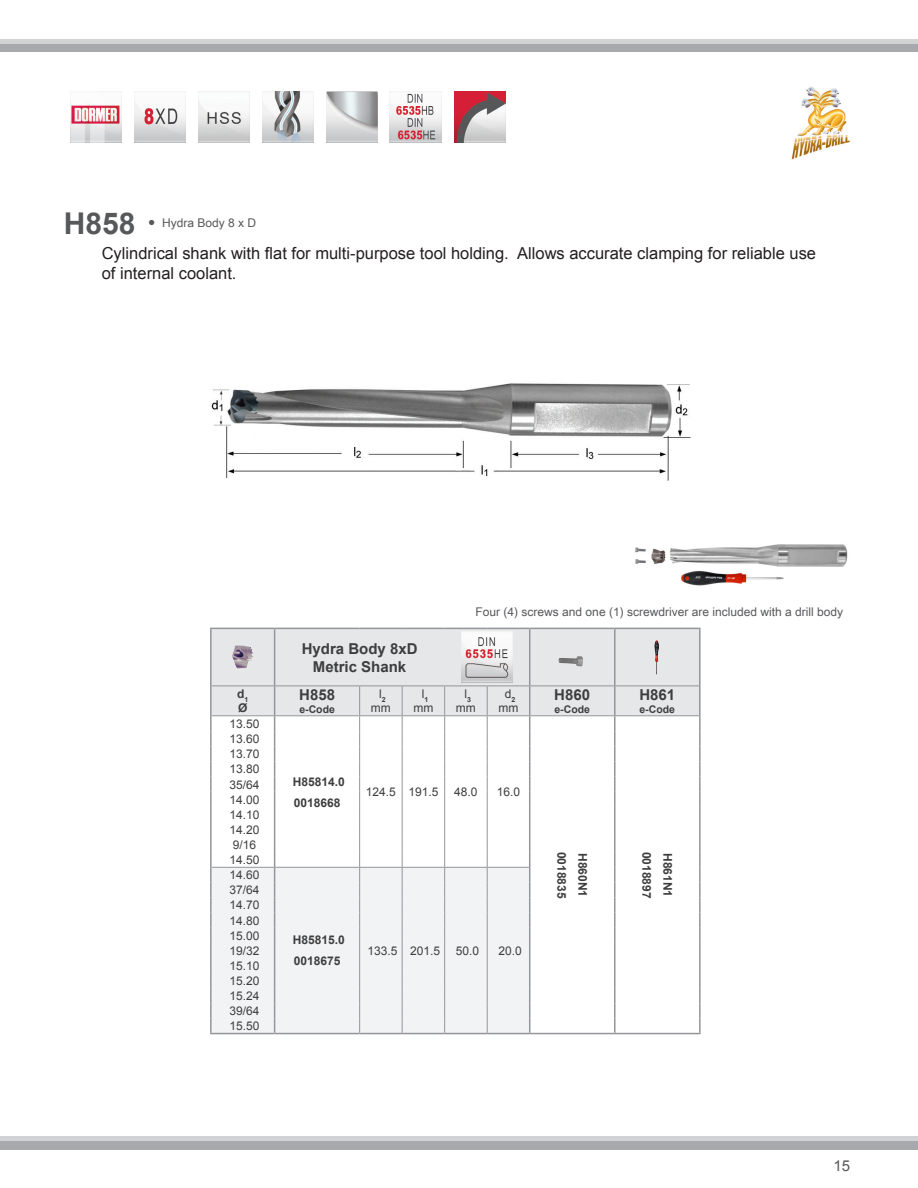
<style>
.page{position:relative;width:918px;height:1188px;background:#fff}
.page>*{position:absolute;margin:0;border:0;box-sizing:border-box;transform-origin:0 0}
.t1{font:700 30px "Arial";color:#57585a}
.VITable{font:16.5px/19.8px "Arial";color:#231f20}
.t2{font:700 15px "Arial";color:#3e3e3f}
.t3{font:15px "Arial";color:#57585a}
.t4{font:12px "Arial";color:#3e3e3f}
.t5{font:12px "Arial Unicode MS";color:#57585a}
.t6{font:700 12px/21px "Arial";color:#3e3e3f}
.t7{font:700 10.5px "Arial";color:#3e3e3f}
</style>
<div class="page">
<div style="left:0;top:1141px;width:918px;height:8px;background:#a8a9ad"></div>
<div style="left:0;top:1136px;width:918px;height:5px;background:#d1d2d4"></div>
<div style="left:0;top:43px;width:918px;height:9px;background:#a8a9ad"></div>
<hr style="left:0;top:39px;width:918px;height:4px;background:#d1d2d4">
<hr style="left:275px;top:1033px;width:85px;height:1px;background:#939598">
<hr style="left:360px;top:1033px;width:42px;height:1px;background:#939598">
<hr style="left:402px;top:1033px;width:43px;height:1px;background:#939598">
<hr style="left:445px;top:1033px;width:42px;height:1px;background:#939598">
<hr style="left:487px;top:1033px;width:43px;height:1px;background:#939598">
<svg style="left:210px;top:628px;width:491px;height:405px"></svg>
<hr style="left:210px;top:1033px;width:65px;height:1px;background:#939598">
<hr style="left:530px;top:1033px;width:85px;height:1px;background:#939598">
<hr style="left:615px;top:1033px;width:86px;height:1px;background:#939598">
<img style="left:232px;top:645px;width:21px;height:23px">
<img style="left:462px;top:632px;width:51px;height:51px">
<img style="left:558px;top:656px;width:25px;height:11px">
<img style="left:645px;top:639px;width:24px;height:36px">
<img style="left:635px;top:544px;width:213px;height:42px">
<img style="left:211px;top:383px;width:480px;height:98px">
<img style="left:791px;top:86px;width:59px;height:74px">
<img style="left:70px;top:91px;width:52px;height:51px">
<img style="left:134px;top:91px;width:52px;height:51px">
<img style="left:198px;top:91px;width:52px;height:51px">
<img style="left:262px;top:91px;width:52px;height:51px">
<img style="left:326px;top:91px;width:52px;height:51px">
<img style="left:390px;top:91px;width:51px;height:51px">
<img style="left:454px;top:91px;width:51px;height:51px">
<p class="t1" style="left:64px;top:203px;width:73px">H858</p>
<p class="t5" style="left:148px;top:214px;width:109px">● Hydra Body 8 x D</p>
<p class="VITable" style="left:102px;top:243px;width:716px">Cylindrical shank with flat for multi-purpose tool holding. Allows accurate clamping for reliable use of internal coolant.</p>
<p class="t2" style="left:302px;top:638px;width:117px">Hydra Body 8xD</p>
<p class="t2" style="left:313px;top:656px;width:95px">Metric Shank</p>
<p class="t6" style="left:237px;top:687px;width:13px;line-height:14.4px">d<sub>1<br></sub>Ø</p>
<p class="t2" style="left:299px;top:685px;width:37px">H858</p>
<p class="t7" style="left:299px;top:702px;width:37px">e-Code</p>
<p class="t4" style="left:229px;top:716px;width:32px">13.50</p>
<p class="t4" style="left:379px;top:686px;width:8px">l<sub>2</sub></p>
<p class="t4" style="left:371px;top:700px;width:21px">mm</p>
<p class="t4" style="left:422px;top:686px;width:8px">l<sub>1</sub></p>
<p class="t4" style="left:413px;top:700px;width:21px">mm</p>
<p class="t5" style="left:476px;top:603px;width:369px">Four (4) screws and one (1) screwdriver are included with a drill body</p>
<p class="t4" style="left:464px;top:686px;width:8px">l<sub>3</sub></p>
<p class="t4" style="left:456px;top:700px;width:21px">mm</p>
<p class="t4" style="left:505px;top:686px;width:12px">d<sub>2</sub></p>
<p class="t4" style="left:498px;top:700px;width:21px">mm</p>
<p class="t2" style="left:554px;top:685px;width:37px">H860</p>
<p class="t7" style="left:554px;top:702px;width:37px">e-Code</p>
<p class="t2" style="left:639px;top:685px;width:37px">H861</p>
<p class="t7" style="left:639px;top:702px;width:37px">e-Code</p>
<p class="t4" style="left:229px;top:731px;width:32px">13.60</p>
<p class="t4" style="left:229px;top:746px;width:32px">13.70</p>
<p class="t4" style="left:229px;top:761px;width:32px">13.80</p>
<p class="t4" style="left:229px;top:776px;width:32px">35/64</p>
<p class="t4" style="left:229px;top:792px;width:32px">14.00</p>
<p class="t4" style="left:229px;top:807px;width:32px">14.10</p>
<p class="t4" style="left:229px;top:822px;width:32px">14.20</p>
<p class="t4" style="left:233px;top:837px;width:25px">9/16</p>
<p class="t4" style="left:229px;top:852px;width:32px">14.50</p>
<p class="t4" style="left:229px;top:867px;width:32px">14.60</p>
<p class="t4" style="left:229px;top:882px;width:32px">37/64</p>
<p class="t4" style="left:229px;top:897px;width:32px">14.70</p>
<p class="t4" style="left:229px;top:912px;width:32px">14.80</p>
<p class="t4" style="left:229px;top:928px;width:32px">15.00</p>
<p class="t4" style="left:229px;top:943px;width:32px">19/32</p>
<p class="t4" style="left:229px;top:958px;width:32px">15.10</p>
<p class="t4" style="left:229px;top:973px;width:32px">15.20</p>
<p class="t4" style="left:229px;top:988px;width:32px">15.24</p>
<p class="t4" style="left:229px;top:1003px;width:32px">39/64</p>
<p class="t4" style="left:229px;top:1018px;width:32px">15.50</p>
<p class="t6" style="left:293px;top:771px;width:54px">H85814.0<br>0018668</p>
<p class="t4" style="left:366px;top:784px;width:32px">124.5</p>
<p class="t4" style="left:408px;top:784px;width:32px">191.5</p>
<p class="t4" style="left:454px;top:784px;width:25px">48.0</p>
<p class="t4" style="left:497px;top:784px;width:25px">16.0</p>
<p class="t6" style="left:293px;top:930px;width:54px">H85815.0<br>0018675</p>
<p class="t4" style="left:368px;top:943px;width:32px">133.5</p>
<p class="t4" style="left:410px;top:943px;width:32px">201.5</p>
<p class="t4" style="left:456px;top:943px;width:25px">50.0</p>
<p class="t4" style="left:498px;top:943px;width:25px">20.0</p>
<p class="t6" style="left:572px;top:852px;width:48px;rotate:90deg">0018835</p>
<p class="t6" style="left:593px;top:853px;width:46px;rotate:90deg">H860N1</p>
<p class="t6" style="left:657px;top:852px;width:48px;rotate:90deg">0018897</p>
<p class="t6" style="left:678px;top:853px;width:46px;rotate:90deg">H861N1</p>
<p class="t3" style="left:833px;top:1156px;width:18px">15</p>
</div>
